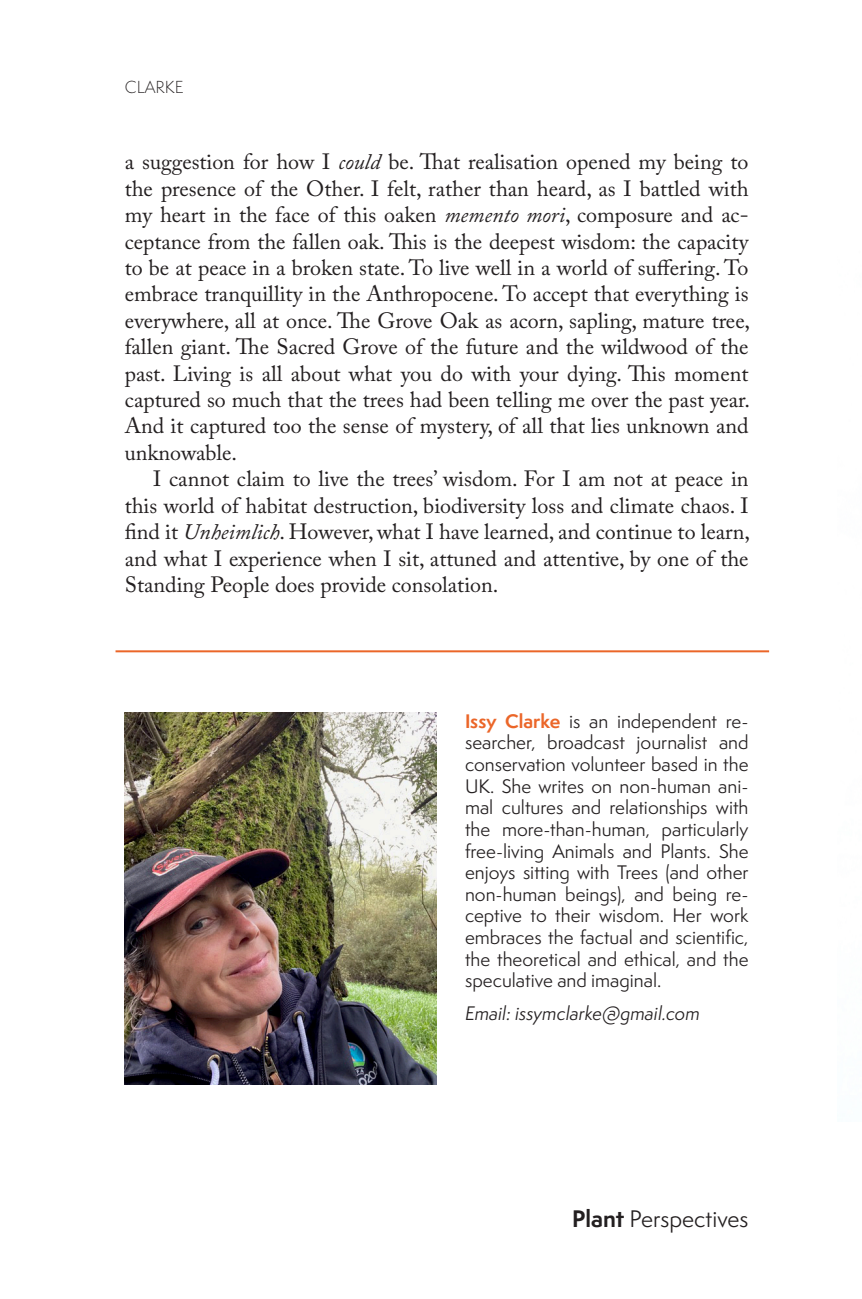
<style>
.page{position:relative;width:862px;height:1299px;background:#fff}
.page>*{position:absolute;margin:0;border:0;box-sizing:border-box;transform-origin:0 0}
.indented_paragraph{font:22px/26.4px "Adobe Caslon Pro";color:#231f20;text-align:justify}
.t1{font:22px "Semplicita Pro";color:#231f20}
.Bio__4mm_inset{font:18px/21.6px "Semplicita Pro";color:#231f20;text-align:justify}
.Email{font:italic 18px "Semplicita Pro";color:#231f20}
.t2{font:300 16px "Semplicita Pro";color:#231f20}
.s1{font-style:italic}
.s2{font-weight:700;color:#eb6629}
.s3{font-weight:700}
</style>
<div class="page">
<hr style="left:115px;top:650px;width:654px;height:2px;background:#eb6629">
<img style="left:125px;top:712px;width:312px;height:372px">
<p class="t2" style="left:125px;top:77px;width:60px">CLARKE</p>
<p class="indented_paragraph" style="left:125px;top:148px;width:627px">a suggestion for how I <span class="s1">could</span> be. That realisation opened my being to the presence of the Other. I felt, rather than heard, as I battled with my heart in the face of this oaken <span class="s1">memento mori</span>, composure and ac&shy;ceptance from the fallen oak. This is the deepest wisdom: the capacity to be at peace in a broken state. To live well in a world of suffering. To embrace tranquillity in the Anthropocene. To accept that everything is everywhere, all at once. The Grove Oak as acorn, sapling, mature tree, fallen giant. The Sacred Grove of the future and the wildwood of the past. Living is all about what you do with your dying. This moment captured so much that the trees had been telling me over the past year.<br>And it captured too the sense of mystery, of all that lies unknown and unknowable.</p>
<p class="indented_paragraph" style="left:125px;top:465px;width:627px;text-indent:28px">I cannot claim to live the trees’ wisdom. For I am not at peace in this world of habitat destruction, biodiversity loss and climate chaos. I find it <span class="s1">Unheimlich</span>. However, what I have learned, and continue to learn, and what I experience when I sit, attuned and attentive, by one of the Standing People does provide consolation.</p>
<p class="Bio__4mm_inset" style="left:465px;top:710px;width:285px"><span class="s2">Issy Clarke</span> is an independent re&shy;searcher, broadcast journalist and conservation volunteer based in the UK. She writes on non-human ani&shy;mal cultures and relationships with the more-than-human, particularly free-living Animals and Plants. She enjoys sitting with Trees (and other non-human beings), and being re&shy;ceptive to their wisdom. Her work embraces the factual and scientific, the theoretical and ethical, and the speculative and imaginal.</p>
<p class="Email" style="left:465px;top:1000px;width:236px">Email: issymclarke@gmail.com</p>
<p class="t1" style="left:572px;top:1203px;width:178px"><span class="s3">Plant</span> Perspectives</p>
</div>
